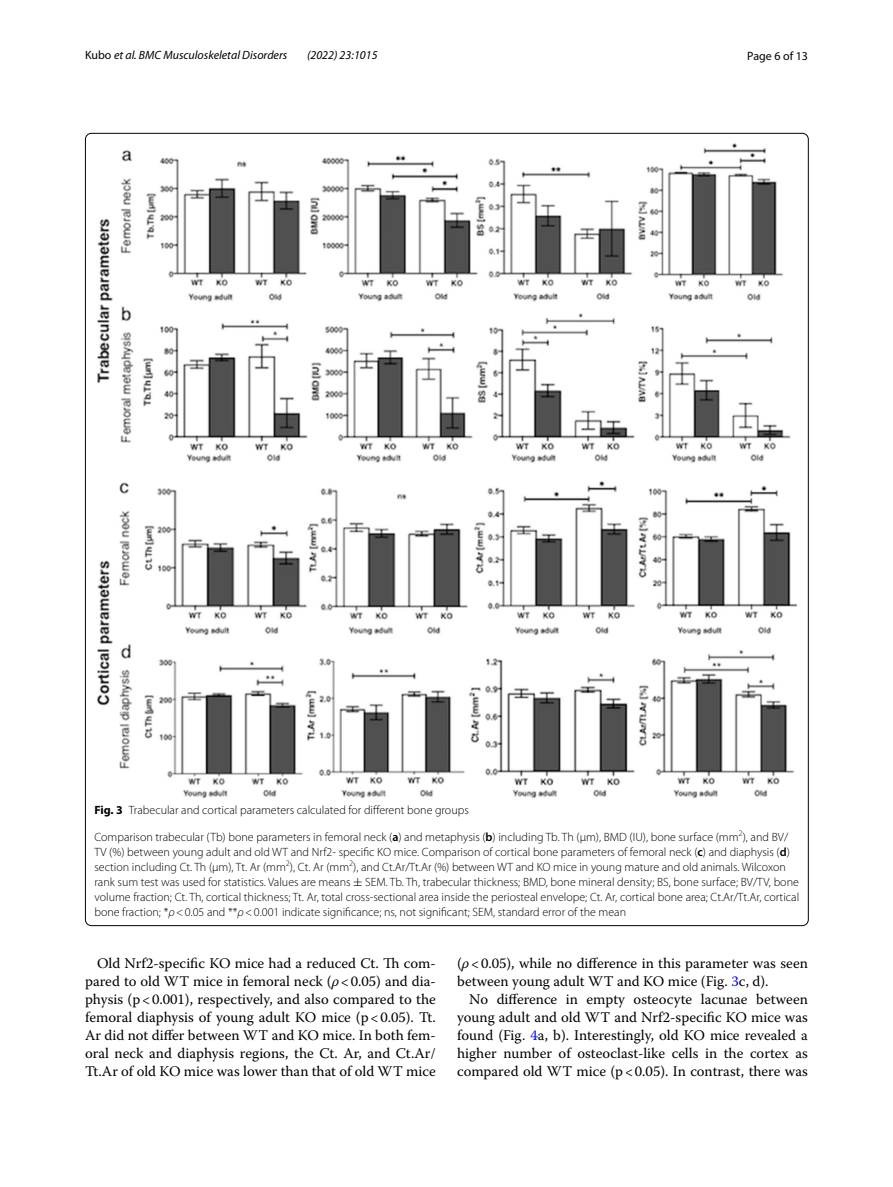
<style>
.page{position:relative;width:893px;height:1187px;background:#fff}
.page>*{position:absolute;margin:0;border:0;box-sizing:border-box;transform-origin:0 0}
.t1{font:14.7px/18px "Warnock Pro";color:#000;text-align:justify}
.t2{font:300 12px/15px "Myriad Pro";color:#000}
.t3{font:italic 12px "Myriad Pro";color:#000}
.t4{font:12px "Myriad Pro";color:#000}
.s1{font-style:normal}
.s2{font-weight:700}
.s3{font-weight:600}
.s4{font-family:"MTSY";font-weight:400}
.s5{font-style:italic}
.s6{color:#00f}
</style>
<div class="page">
<img style="left:97px;top:143px;width:700px;height:655px">
<p class="t3" style="left:85px;top:48px;width:204px"><span class="s1">Kubo</span> et al. BMC Musculoskeletal Disorders</p>
<p class="t3" style="left:307px;top:48px;width:72px">(2022) 23:1015</p>
<p class="t4" style="left:747px;top:48px;width:62px">Page 6 of 13</p>
<p class="t2" style="left:94px;top:802px;width:376px"><span class="s2">Fig. 3</span> Trabecular and cortical parameters calculated for different bone groups</p>
<p class="t2" style="left:94px;top:829px;width:706px">Comparison trabecular (Tb) bone parameters in femoral neck (<span class="s3">a</span>) and metaphysis (<span class="s3">b</span>) including Tb. Th (μm), BMD (IU), bone surface (mm<sup>2</sup>), and BV/ TV (%) between young adult and old WT and Nrf2- specific KO mice. Comparison of cortical bone parameters of femoral neck (<span class="s3">c</span>) and diaphysis (<span class="s3">d</span>) section including Ct. Th (μm), Tt. Ar (mm<sup>2</sup>), Ct. Ar (mm<sup>2</sup>), and Ct.Ar/Tt.Ar (%) between WT and KO mice in young mature and old animals. Wilcoxon rank sum test was used for statistics. Values are means <span class="s4">±</span> SEM. Tb. Th, trabecular thickness; BMD, bone mineral density; BS, bone surface; BV/TV, bone volume fraction; Ct. Th, cortical thickness; Tt. Ar, total cross-sectional area inside the periosteal envelope; Ct. Ar, cortical bone area; Ct.Ar/Tt.Ar, cortical bone fraction; *<span class="s5">ρ</span>&lt;0.05 and **<span class="s5">ρ</span>&lt;0.001 indicate significance; ns, not significant; SEM, standard error of the mean</p>
<p class="t1" style="left:85px;top:954px;width:352px;text-indent:12px">Old Nrf2-specific KO mice had a reduced Ct. Th com&shy;pared to old WT mice in femoral neck (<span class="s5">ρ</span>&lt;0.05) and dia&shy;physis (p&lt;0.001), respectively, and also compared to the femoral diaphysis of young adult KO mice (p&lt;0.05). Tt.<br>Ar did not differ between WT and KO mice. In both fem&shy;oral neck and diaphysis regions, the Ct. Ar, and Ct.Ar/ Tt.Ar of old KO mice was lower than that of old WT mice</p>
<p class="t1" style="left:457px;top:954px;width:352px">(<span class="s5">ρ</span>&lt;0.05), while no difference in this parameter was seen between young adult WT and KO mice (Fig. <span class="s6">3</span>c, d).</p>
<p class="t1" style="left:457px;top:990px;width:352px;text-indent:12px">No difference in empty osteocyte lacunae between young adult and old WT and Nrf2-specific KO mice was found (Fig. <span class="s6">4</span>a, b). Interestingly, old KO mice revealed a higher number of osteoclast-like cells in the cortex as compared old WT mice (p&lt;0.05). In contrast, there was</p>
</div>
